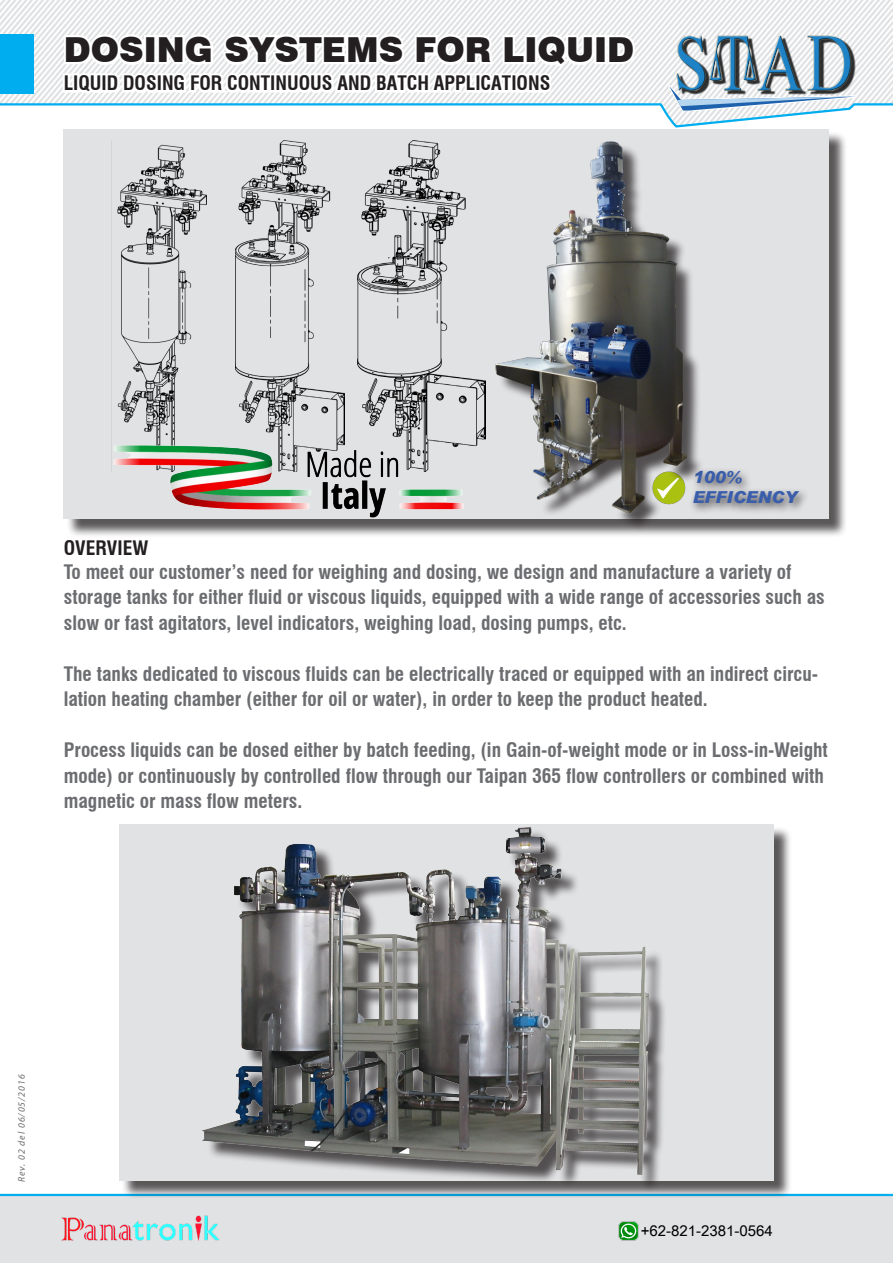
<style>
.page{position:relative;width:893px;height:1263px;background:#fff}
.page>*{position:absolute;margin:0;border:0;box-sizing:border-box;transform-origin:0 0}
.t1{font:900 34.5px "Swiss 721 BT";color:#231f20}
.t2{font:700 condensed 19.5px/25.5px "Swiss 721 BT";color:#6c6d70}
.t3{font:700 condensed 19.5px "Swiss 721 BT";color:#231f20}
.t4{font:italic 900 16.5px "Arial";color:#3a5eab}
.t5{font:15px "Arial Unicode MS";color:#000}
.t6{font:italic 9.75px "Myriad Pro";letter-spacing:.1em;color:#6c6d70}
</style>
<div class="page">
<div style="left:0;top:1195px;width:893px;height:68px;background:#e1e2e4"></div>
<hr style="left:0;top:1194px;width:893px;height:2px;background:#00aeef">
<div style="left:66px;top:131px;width:782px;height:406px;background:#231f20;opacity:.75"></div>
<div style="left:64px;top:129px;width:765px;height:390px;background:#e1e2e4"></div>
<div style="left:689px;top:467px;width:121px;height:47px;background:#231f20;opacity:.75"></div>
<div style="left:499px;top:143px;width:206px;height:387px;background:#231f20;opacity:.75"></div>
<img style="left:496px;top:317px;width:191px;height:195px">
<div style="left:121px;top:826px;width:672px;height:373px;background:#231f20;opacity:.75"></div>
<div style="left:119px;top:824px;width:655px;height:356px;background:#e1e2e4"></div>
<img style="left:111px;top:317px;width:81px;height:154px">
<img style="left:236px;top:317px;width:109px;height:129px">
<img style="left:358px;top:317px;width:127px;height:130px">
<img style="left:114px;top:446px;width:350px;height:72px">
<div style="left:206px;top:829px;width:461px;height:364px;background:#231f20;opacity:.75"></div>
<img style="left:202px;top:827px;width:446px;height:347px">
<svg style="left:0;top:0;width:893px;height:317px"></svg>
<img style="left:63px;top:1215px;width:576px;height:26px">
<img style="left:62px;top:1216px;width:158px;height:24px">
<img style="left:618px;top:1222px;width:20px;height:18px">
<p class="t1" style="left:64px;top:29px;width:572px">DOSING SYSTEMS FOR LIQUID</p>
<p class="t3" style="left:64px;top:72px;width:488px">LIQUID DOSING FOR CONTINUOUS AND BATCH APPLICATIONS</p>
<p class="t3" style="left:64px;top:536px;width:86px">OVERVIEW</p>
<p class="t4" style="left:693px;top:467px;width:51px">100%</p>
<p class="t4" style="left:693px;top:487px;width:106px">EFFICENCY</p>
<p class="t2" style="left:64px;top:559px;width:762px">To meet our customer’s need for weighing and dosing, we design and manufacture a variety of storage tanks for either fluid or viscous liquids, equipped with a wide range of accessories such as slow or fast agitators, level indicators, weighing load, dosing pumps, etc.</p>
<p class="t2" style="left:64px;top:661px;width:756px">The tanks dedicated to viscous fluids can be electrically traced or equipped with an indirect circu&shy;lation heating chamber (either for oil or water), in order to keep the product heated.</p>
<p class="t2" style="left:64px;top:737px;width:766px">Process liquids can be dosed either by batch feeding, (in Gain-of-weight mode or in Loss-in-Weight mode) or continuously by controlled flow through our Taipan 365 flow controllers or combined with magnetic or mass flow meters.</p>
<p class="t6" style="left:16px;top:1182px;width:109px;rotate:-90deg">Rev. 02 del 06/05/2016</p>
<p class="t5" style="left:641px;top:1220px;width:134px">+62-821-2381-0564</p>
</div>
